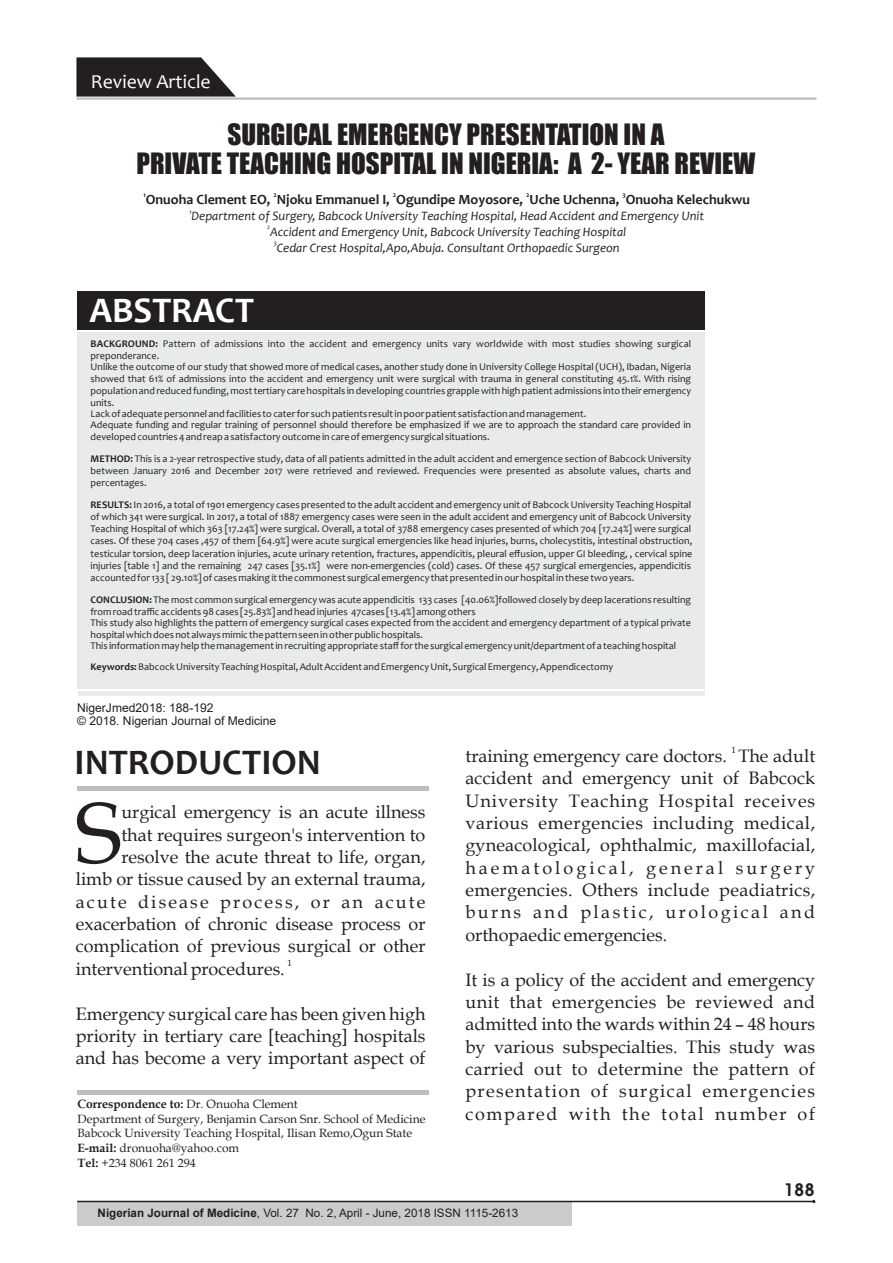
<style>
.page{position:relative;width:893px;height:1263px;background:#fff}
.page>*{position:absolute;margin:0;border:0;box-sizing:border-box;transform-origin:0 0}
.t1{font:86.85px "Book Antiqua";color:#231f20}
.t2{font:700 36.15px "Candara";color:#231f20}
.t3{font:700 36.15px "Candara";color:#fff}
.t4{font:27px/29px "Impact";color:#231f20;text-align:center}
.t5{font:19.8px "Candara";color:#fff}
.t6{font:18px/22.4px "Book Antiqua";color:#231f20;text-align:justify}
.t7{font:600 17.85px "Avant Garde IT Cby BT";color:#231f20}
.t8{font:700 14.1px "Candara";color:#231f20}
.t9{font:italic 12.9px "Candara";color:#231f20}
.t10{font:12.15px/13.5px "Arial";color:#231f20}
.t11{font:12px/14.7px "Book Antiqua";color:#231f20}
.t12{font:11.7px "Arial";color:#231f20}
.t13{font:10.2px/12.1px "Candara";color:#231f20}
.t14{font:9px "Book Antiqua";color:#231f20}
.t15{font:700 7.05px "Candara";color:#231f20}
.t16{font:italic 6.45px "Candara";color:#231f20}
.s1{font-weight:700}
</style>
<div class="page">
<div style="left:77px;top:291px;width:628px;height:39px;background:#231f20"></div>
<div style="left:77px;top:332px;width:628px;height:356px;background:#e9eaeb"></div>
<div style="left:77px;top:786px;width:351px;height:5px;background:#bcbec0"></div>
<hr style="left:78px;top:1090px;width:351px;height:4px;background:#bcbec0">
<div style="left:78px;top:691px;width:627px;height:5px;background:#e9eaeb"></div>
<div style="left:77px;top:1201px;width:494px;height:25px;background:#c9cbcc"></div>
<hr style="left:77px;top:1201px;width:737px;height:1px;background:#231f20">
<hr style="left:76px;top:97px;width:740px;height:3px;background:#bcbec0">
<svg style="left:76px;top:57px;width:160px;height:40px;background:#3f3c3d"></svg>
<h3 class="t5" style="left:91px;top:70px;width:121px">Review Article</h3>
<h3 class="t4" style="left:136px;top:119px;width:620px">SURGICAL EMERGENCY PRESENTATION IN A<br>PRIVATE TEACHING HOSPITAL IN NIGERIA: A 2- YEAR REVIEW</h3>
<p class="t15" style="left:143px;top:190px;width:4px">1</p>
<p class="t15" style="left:274px;top:190px;width:5px">2</p>
<p class="t15" style="left:393px;top:190px;width:5px">2</p>
<p class="t15" style="left:526px;top:190px;width:5px">2</p>
<p class="t15" style="left:622px;top:190px;width:5px">3</p>
<h3 class="t8" style="left:146px;top:191px;width:606px">Onuoha Clement EO, Njoku Emmanuel I, Ogundipe Moyosore, Uche Uchenna, Onuoha Kelechukwu</h3>
<p class="t16" style="left:189px;top:207px;width:4px">1</p>
<p class="t9" style="left:192px;top:208px;width:514px">Department of Surgery, Babcock University Teaching Hospital, Head Accident and Emergency Unit</p>
<p class="t16" style="left:267px;top:223px;width:4px">2</p>
<p class="t9" style="left:270px;top:224px;width:358px">Accident and Emergency Unit, Babcock University Teaching Hospital</p>
<p class="t16" style="left:274px;top:239px;width:4px">3</p>
<p class="t9" style="left:277px;top:239px;width:344px">Cedar Crest Hospital,Apo,Abuja. Consultant Orthopaedic Surgeon</p>
<h2 class="t3" style="left:89px;top:287px;width:166px">ABSTRACT</h2>
<p class="t13" style="left:91px;top:337px;width:602px"><span class="s1">BACKGROUND:</span> Pattern of admissions into the accident and emergency units vary worldwide with most studies showing surgical preponderance.</p>
<p class="t13" style="left:91px;top:360px;width:602px;text-align:justify">Unlike the outcome of our study that showed more of medical cases, another study done in University College Hospital (UCH), Ibadan, Nigeria showed that 61% of admissions into the accident and emergency unit were surgical with trauma in general constituting 45.1%. With rising population and reduced funding, most tertiary care hospitals in developing countries grapple with high patient admissions into their emergency units.</p>
<p class="t13" style="left:91px;top:408px;width:602px;line-height:10.9px">Lack of adequate personnel and facilities to cater for such patients result in poor patient satisfaction and management.<br>Adequate funding and regular training of personnel should therefore be emphasized if we are to approach the standard care provided in</p>
<p class="t13" style="left:91px;top:426px;width:602px;line-height:21.8px">developed countries 4 and reap a satisfactory outcome in care of emergency surgical situations.<br><span class="s1">METHOD:</span> This is a 2-year retrospective study, data of all patients admitted in the adult accident and emergence section of Babcock University</p>
<p class="t13" style="left:91px;top:465px;width:602px">between January 2016 and December 2017 were retrieved and reviewed. Frequencies were presented as absolute values, charts and percentages.</p>
<p class="t13" style="left:91px;top:499px;width:603px"><span class="s1">RESULTS:</span> In 2016, a total of 1901 emergency cases presented to the adult accident and emergency unit of Babcock University Teaching Hospital of which 341 were surgical. In 2017, a total of 1887 emergency cases were seen in the adult accident and emergency unit of Babcock University Teaching Hospital of which 363 [17.24%] were surgical. Overall, a total of 3788 emergency cases presented of which 704 [17.24%] were surgical cases. Of these 704 cases ,457 of them [64.9%] were acute surgical emergencies like head injuries, burns, cholecystitis, intestinal obstruction, testicular torsion, deep laceration injuries, acute urinary retention, fractures, appendicitis, pleural effusion, upper GI bleeding, , cervical spine injuries [table 1] and the remaining 247 cases [35.1%] were non-emergencies (cold) cases. Of these 457 surgical emergencies, appendicitis accounted for 133 [ 29.10%] of cases making it the commonest surgical emergency that presented in our hospital in these two years.</p>
<p class="t13" style="left:91px;top:593px;width:602px"><span class="s1">CONCLUSION:</span> The most common surgical emergency was acute appendicitis 133 cases [40.06%]followed closely by deep lacerations resulting from road traffic accidents 98 cases [25.83%] and head injuries 47cases [13.4%] among others</p>
<p class="t13" style="left:91px;top:616px;width:602px">This study also highlights the pattern of emergency surgical cases expected from the accident and emergency department of a typical private hospital which does not always mimic the pattern seen in other public hospitals.</p>
<p class="t13" style="left:91px;top:634px;width:587px;line-height:21.8px">This information may help the management in recruiting appropriate staff for the surgical emergency unit/department of a teaching hospital<br><span class="s1">Keywords:</span> Babcock University Teaching Hospital, Adult Accident and Emergency Unit, Surgical Emergency, Appendicectomy</p>
<p class="t10" style="left:77px;top:701px;width:201px">NigerJmed2018: 188-192<br>© 2018. Nigerian Journal of Medicine</p>
<h2 class="t2" style="left:75px;top:739px;width:248px">INTRODUCTION</h2>
<h3 class="t6" style="left:121px;top:800px;width:306px">urgical emergency is an acute illness</h3>
<h1 class="t1" style="left:76px;top:773px;width:47px">S</h1>
<p class="t6" style="left:76px;top:823px;width:351px;text-align:right">that requires surgeon's intervention to resolve the acute threat to life, organ,<br>limb or tissue caused by an external trauma, acute disease process, or an acute exacerbation of chronic disease process or complication of previous surgical or other</p>
<p class="t14" style="left:287px;top:956px;width:6px">1</p>
<h3 class="t6" style="left:76px;top:957px;width:211px">interventional procedures.</h3>
<h3 class="t6" style="left:76px;top:1002px;width:351px">Emergency surgical care has been given high priority in tertiary care [teaching] hospitals and has become a very important aspect of</h3>
<p class="t11" style="left:78px;top:1096px;width:349px"><span class="s1">Correspondence to:</span> Dr. Onuoha Clement<br>Department of Surgery, Benjamin Carson Snr. School of Medicine Babcock University Teaching Hospital, Ilisan Remo,Ogun State <span class="s1">E-mail:</span> dronuoha@yahoo.com<br><span class="s1">Tel:</span> +234 8061 261 294</p>
<p class="t14" style="left:731px;top:743px;width:6px">1</p>
<p class="t6" style="left:465px;top:744px;width:351px">training emergency care doctors. The adult accident and emergency unit of Babcock University Teaching Hospital receives various emergencies including medical, gyneacological, ophthalmic, maxillofacial, haematological, general surgery emergencies. Others include peadiatrics, burns and plastic, urological and orthopaedic emergencies.</p>
<p class="t6" style="left:465px;top:968px;width:351px">It is a policy of the accident and emergency unit that emergencies be reviewed and admitted into the wards within 24 – 48 hours by various subspecialties. This study was carried out to determine the pattern of presentation of surgical emergencies compared with the total number of</p>
<h3 class="t7" style="left:784px;top:1183px;width:32px">188</h3>
<p class="t12" style="left:98px;top:1205px;width:422px"><span class="s1">Nigerian Journal of Medicine</span>, Vol. 27 No. 2, April - June, 2018 ISSN 1115-2613</p>
</div>
